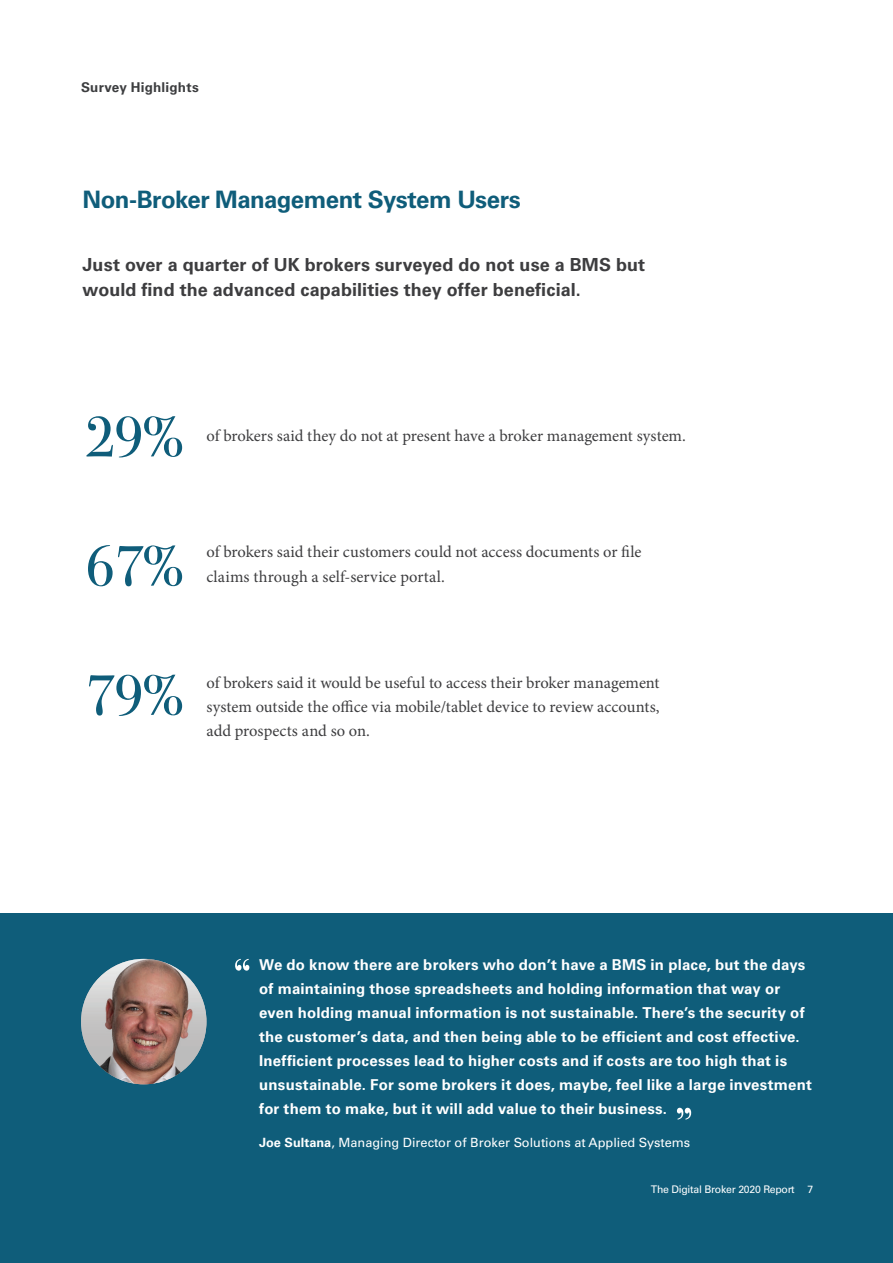
<style>
.page{position:relative;width:893px;height:1263px;background:#fff}
.page>*{position:absolute;margin:0;border:0;box-sizing:border-box;transform-origin:0 0}
.t1{font:57px "Bodoni Svty Two ITCTT";color:#0f5d7a}
.t2{font:700 24px "Univers LT Std";letter-spacing:-.025em;color:#0f5d7a}
.t3{font:700 18px/25.5px "Univers LT Std";letter-spacing:.005em;color:#3d3d3f}
.t4{font:16.5px/24px "Minion Pro";color:#3d3d3f;text-align:justify}
.t5{font:700 15px/24px "Univers LT Std";letter-spacing:.015em;color:#fff}
.t6{font:700 13.5px "Univers LT Std";letter-spacing:.015em;color:#3c3d3f}
.t7{font:12.75px "Univers LT Std";color:#fff}
.t8{font:10.5px "Univers LT Std";letter-spacing:-.025em;color:#fff}
.s1{font-weight:700}
</style>
<div class="page">
<div style="left:0;top:914px;width:893px;height:349px;background:#0f5d7a"></div>
<svg style="left:677px;top:1108px;width:14px;height:11px"></svg>
<svg style="left:235px;top:959px;width:14px;height:12px"></svg>
<img style="left:81px;top:959px;width:125px;height:125px;border-radius:63px">
<p class="t6" style="left:81px;top:79px;width:119px">Survey Highlights</p>
<h2 class="t2" style="left:83px;top:185px;width:440px">Non-Broker Management System Users</h2>
<p class="t3" style="left:83px;top:251px;width:564px">Just over a quarter of UK brokers surveyed do not use a BMS but would find the advanced capabilities they offer beneficial.</p>
<h1 class="t1" style="left:85px;top:390px;width:100px">29%</h1>
<p class="t4" style="left:206px;top:424px;width:481px">of brokers said they do not at present have a broker management system.</p>
<h1 class="t1" style="left:85px;top:520px;width:100px">67%</h1>
<p class="t4" style="left:206px;top:540px;width:437px">of brokers said their customers could not access documents or file</p>
<p class="t4" style="left:206px;top:564px;width:240px">claims through a self-service portal.</p>
<h1 class="t1" style="left:85px;top:649px;width:100px">79%</h1>
<p class="t4" style="left:206px;top:671px;width:455px">of brokers said it would be useful to access their broker management system outside the office via mobile/tablet device to review accounts, add prospects and so on.</p>
<p class="t5" style="left:259px;top:952px;width:554px">We do know there are brokers who don’t have a BMS in place, but the days of maintaining those spreadsheets and holding information that way or even holding manual information is not sustainable. There’s the security of the customer’s data, and then being able to be efficient and cost effective.<br>Inefficient processes lead to higher costs and if costs are too high that is unsustainable. For some brokers it does, maybe, feel like a large investment for them to make, but it will add value to their business.</p>
<p class="t7" style="left:259px;top:1134px;width:433px"><span class="s1">Joe Sultana</span>, Managing Director of Broker Solutions at Applied Systems</p>
<p class="t8" style="left:651px;top:1183px;width:164px">The Digital Broker 2020 Report 7</p>
</div>
